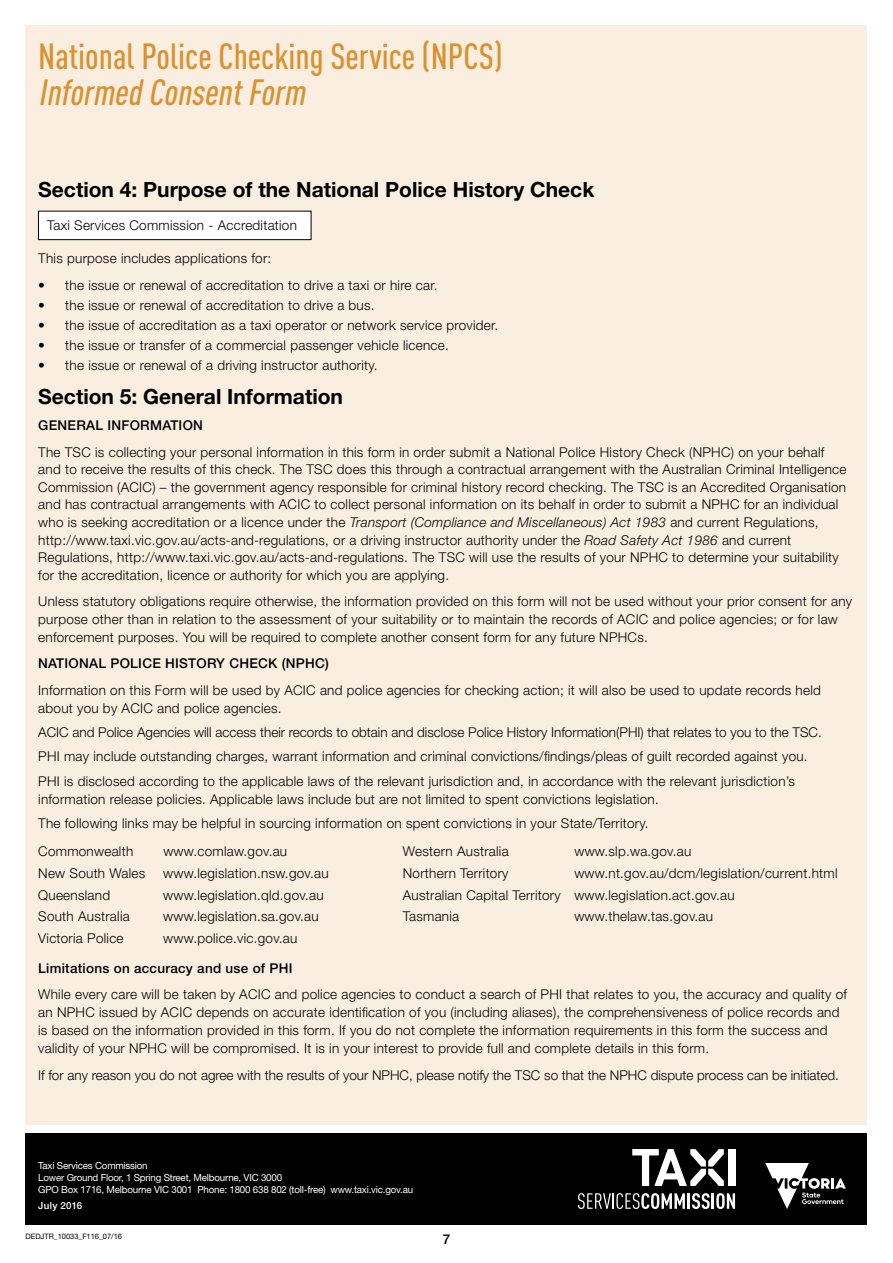
<style>
.page{position:relative;width:893px;height:1263px;background:#fff}
.page>*{position:absolute;margin:0;border:0;box-sizing:border-box;transform-origin:0 0}
.t1{font:500 36px "DIN Cond";color:#db9130}
.t2{font:italic 500 36px "DIN Cond";color:#db9130}
.t3{font:700 21px "Helvetica Neue LT Std";color:#000}
.t4{font:300 13.5px/17.7px "Helvetica Neue LT Std";letter-spacing:.02em;color:#000}
.t5{font:300 13.5px "Helvetica Neue LT Std";color:#000}
.t6{font:500 13.5px "Helvetica Neue LT Std";letter-spacing:.02em;color:#000}
.t7{font:9.75px/11.7px "Helvetica Neue LT Std";letter-spacing:-.02em;color:#fff}
.t8{font:500 9.75px "Helvetica Neue LT Std";letter-spacing:.03em;color:#fff}
.t9{font:7.5px "Helvetica Neue LT Std";color:#000}
.s1{font-style:italic}
</style>
<div class="page">
<div style="left:26px;top:26px;width:841px;height:1099px;background:#faeee0"></div>
<div style="left:26px;top:1133px;width:841px;height:92px;background:#000"></div>
<svg style="left:765px;top:1163px;width:81px;height:46px"></svg>
<svg style="left:632px;top:1149px;width:92px;height:37px"></svg>
<div style="left:728px;top:1149px;width:7px;height:37px;background:#fff"></div>
<svg style="left:578px;top:1193px;width:107px;height:16px"></svg>
<hr style="left:687px;top:1193px;width:3px;height:16px;background:#fff">
<svg style="left:692px;top:1193px;width:43px;height:16px"></svg>
<div style="left:38px;top:211px;width:273px;height:29px;background:#fff"></div>
<div style="left:38px;top:211px;width:273px;height:29px;border:1px solid #000"></div>
<h1 class="t1" style="left:38px;top:35px;width:466px">National Police Checking Service (NPCS)</h1>
<h1 class="t2" style="left:38px;top:71px;width:276px">Informed ConsentForm</h1>
<h2 class="t3" style="left:38px;top:177px;width:558px">Section 4: Purpose of the National Police History Check</h2>
<p class="t4" style="left:47px;top:216px;width:251px">Taxi Services Commission - Accreditation</p>
<p class="t4" style="left:38px;top:249px;width:235px">This purpose includes applications for:</p>
<p class="t4" style="left:38px;top:276px;width:401px">• the issue or renewal of accreditation to drive a taxi or hire car.</p>
<p class="t4" style="left:38px;top:296px;width:338px">• the issue or renewal of accreditation to drive a bus.</p>
<p class="t4" style="left:38px;top:316px;width:461px">• the issue of accreditation as a taxi operator or network service provider.</p>
<p class="t4" style="left:38px;top:336px;width:412px">• the issue or transfer of a commercial passenger vehicle licence.</p>
<p class="t4" style="left:38px;top:356px;width:341px">• the issue or renewal of a driving instructor authority.</p>
<h2 class="t3" style="left:38px;top:383px;width:306px">Section 5: General Information</h2>
<p class="t6" style="left:38px;top:417px;width:166px">GENERAL INFORMATION</p>
<p class="t4" style="left:38px;top:443px;width:810px">The TSC is collecting your personal information in this form in order submit a National Police History Check (NPHC) on your behalf and to receive the results of this check. The TSC does this through a contractual arrangement with the Australian Criminal Intelligence Commission (ACIC) – the government agency responsible for criminal history record checking. The TSC is an Accredited Organisation and has contractual arrangements with ACIC to collect personal information on its behalf in order to submit a NPHC for an individual who is seeking accreditation or a licence under the <span class="s1">Transport (Compliance and Miscellaneous) Act 1983</span> and current Regulations, http://www.taxi.vic.gov.au/acts-and-regulations, or a driving instructor authority under the <span class="s1">Road Safety Act 1986</span> and current Regulations, http://www.taxi.vic.gov.au/acts-and-regulations. The TSC will use the results of your NPHC to determine your suitability for the accreditation, licence or authority for which you are applying.</p>
<p class="t4" style="left:38px;top:592px;width:815px">Unless statutory obligations require otherwise, the information provided on this form will not be used without your prior consent for any purpose other than in relation to the assessment of your suitability or to maintain the records of ACIC and police agencies; or for law enforcement purposes. You will be required to complete another consent form for any future NPHCs.</p>
<p class="t6" style="left:38px;top:655px;width:292px">NATIONAL POLICE HISTORY CHECK (NPHC)</p>
<p class="t4" style="left:38px;top:681px;width:784px">Information on this Form will be used by ACIC and police agencies for checking action; it will also be used to update records held about you by ACIC and police agencies.</p>
<p class="t4" style="left:38px;top:720px;width:785px;line-height:24.5px">ACIC and Police Agencies will access their records to obtain and disclose Police History Information(PHI) that relates to you to the TSC.<br>PHI may include outstanding charges, warrant information and criminal convictions/findings/pleas of guilt recorded against you.<br>PHI is disclosed according to the applicable laws of the relevant jurisdiction and, in accordance with the relevant jurisdiction’s</p>
<p class="t4" style="left:38px;top:786px;width:622px;line-height:24.5px">information release policies. Applicable laws include but are not limited to spent convictions legislation.<br>The following links may be helpful in sourcing information on spent convictions in your State/Territory.</p>
<p class="t4" style="left:38px;top:842px;width:96px">Commonwealth</p>
<p class="t4" style="left:163px;top:842px;width:125px">www.comlaw.gov.au</p>
<p class="t4" style="left:403px;top:842px;width:107px">Western Australia</p>
<p class="t4" style="left:574px;top:842px;width:118px">www.slp.wa.gov.au</p>
<p class="t4" style="left:38px;top:864px;width:109px">New South Wales</p>
<p class="t4" style="left:163px;top:864px;width:167px">www.legislation.nsw.gov.au</p>
<p class="t4" style="left:403px;top:864px;width:107px">Northern Territory</p>
<p class="t4" style="left:574px;top:864px;width:265px">www.nt.gov.au/dcm/legislation/current.html</p>
<p class="t4" style="left:38px;top:886px;width:73px">Queensland</p>
<p class="t4" style="left:163px;top:886px;width:162px">www.legislation.qld.gov.au</p>
<p class="t4" style="left:403px;top:886px;width:333px">Australian Capital Territory www.legislation.act.gov.au</p>
<p class="t4" style="left:38px;top:907px;width:93px">South Australia</p>
<p class="t4" style="left:163px;top:907px;width:157px">www.legislation.sa.gov.au</p>
<p class="t4" style="left:403px;top:907px;width:58px">Tasmania</p>
<p class="t4" style="left:574px;top:907px;width:140px">www.thelaw.tas.gov.au</p>
<p class="t4" style="left:38px;top:929px;width:87px">Victoria Police</p>
<p class="t4" style="left:163px;top:929px;width:136px">www.police.vic.gov.au</p>
<p class="t6" style="left:38px;top:960px;width:256px">Limitations on accuracy and use of PHI</p>
<p class="t4" style="left:38px;top:985px;width:810px">While every care will be taken by ACIC and police agencies to conduct a search of PHI that relates to you, the accuracy and quality of an NPHC issued by ACIC depends on accurate identification of you (including aliases), the comprehensiveness of police records and is based on the information provided in this form. If you do not complete the information requirements in this form the success and validity of your NPHC will be compromised. It is in your interest to provide full and complete details in this form.</p>
<p class="t5" style="left:38px;top:1066px;width:802px">If for any reason you do not agree with the results of your NPHC, please notify the TSC so that the NPHC dispute process can be initiated.</p>
<p class="t7" style="left:38px;top:1160px;width:376px">Taxi Services Commission<br>Lower Ground Floor, 1 Spring Street, Melbourne, VIC 3000<br>GPO Box 1716, Melbourne VIC 3001 Phone: 1800 638 802 (toll-free) www.taxi.vic.gov.au</p>
<p class="t8" style="left:38px;top:1199px;width:46px">July 2016</p>
<p class="t9" style="left:26px;top:1231px;width:98px">DEDJTR_10033_F116_07/16</p>
<p class="t6" style="left:443px;top:1231px;width:9px">7</p>
</div>
